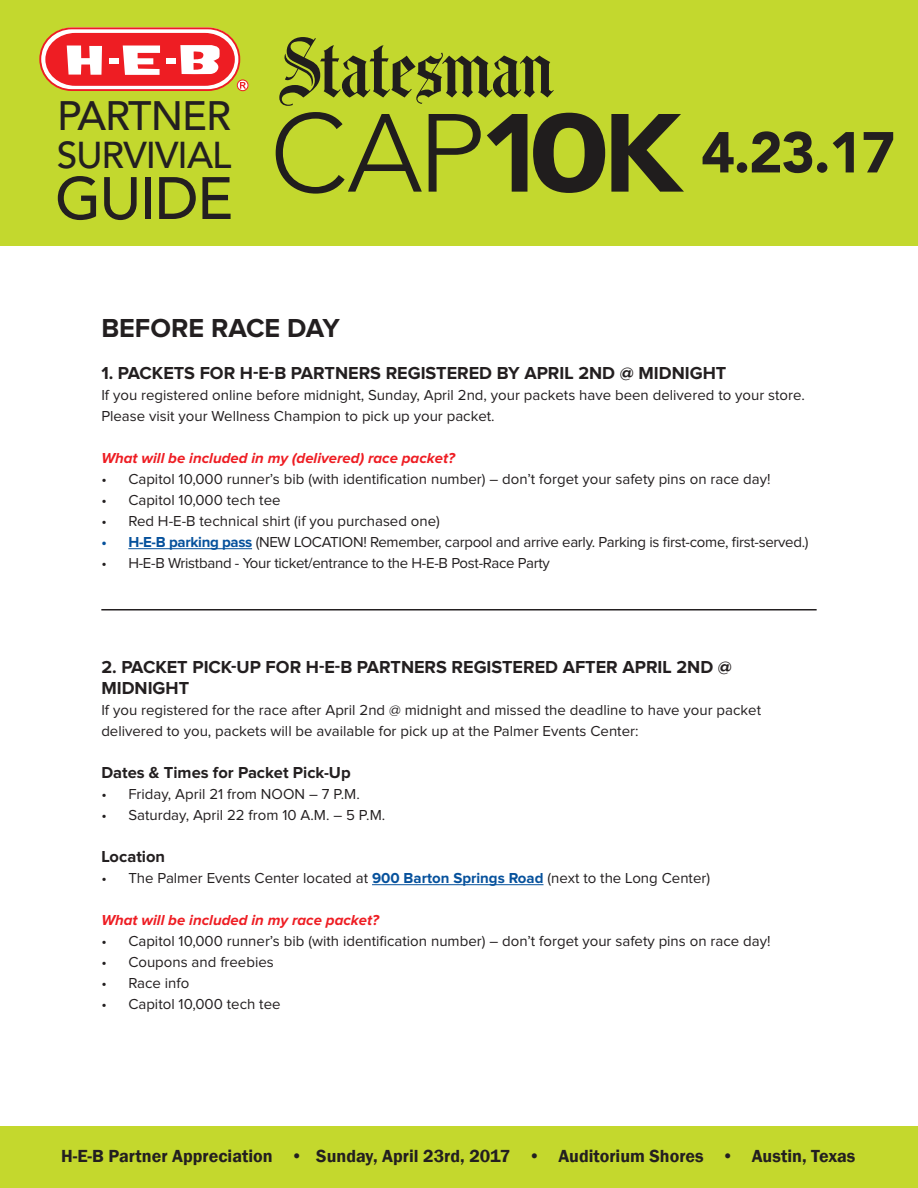
<style>
.page{position:relative;width:918px;height:1188px;background:#fff}
.page>*{position:absolute;margin:0;border:0;box-sizing:border-box;transform-origin:0 0}
.t1{font:500 59.25px "Avenir";letter-spacing:-.025em;color:#231f20}
.t2{font:900 57px "Avenir";color:#231f20}
.t3{font:500 40.8px "Avenir";letter-spacing:-.025em;color:#231f20}
.t4{font:500 37.05px "Avenir";letter-spacing:-.025em;color:#231f20}
.t5{font:700 27px "Proxima Nova";color:#231f20}
.t6{font:700 18px/21px "Proxima Nova";color:#231f20}
.t7{font:600 18px "Franklin Gothic";color:#231f20}
.t8{font:700 16.5px "Proxima Nova";color:#231f20}
.t9{font:15px/21px "Proxima Nova";color:#231f20}
.t10{font:15px "Proxima Nova";letter-spacing:-.02em;color:#231f20}
.t11{font:italic 700 15px "Proxima Nova";color:#ee1d23}
.s1{font-weight:700;color:#06519c}
</style>
<div class="page">
<div style="left:0;top:1126px;width:918px;height:62px;background:#c4d82d"></div>
<div style="left:0;top:0;width:918px;height:245px;background:#c3d82e"></div>
<hr style="left:128px;top:548px;width:124px;height:1px;background:#06519c">
<hr style="left:372px;top:884px;width:171px;height:1px;background:#06519c">
<hr style="left:101px;top:609px;width:716px;height:1px;background:#231f20">
<svg style="left:276px;top:112px;width:146px;height:82px"></svg>
<svg style="left:429px;top:114px;width:52px;height:78px"></svg>
<svg style="left:487px;top:114px;width:40px;height:78px"></svg>
<svg style="left:533px;top:113px;width:72px;height:80px"></svg>
<svg style="left:611px;top:114px;width:73px;height:78px"></svg>
<svg style="left:279px;top:37px;width:275px;height:69px"></svg>
<div style="left:237px;top:80px;width:11px;height:11px;border:1px solid #ee1d23;border-radius:50%"></div>
<svg style="left:39px;top:27px;width:207px;height:64px;background:#ef786b"></svg>
<h3 class="t3" style="left:57px;top:93px;width:175px">PARTNER</h3>
<h3 class="t4" style="left:57px;top:133px;width:176px">SURVIVIAL</h3>
<h1 class="t1" style="left:55px;top:164px;width:180px">GUIDE</h1>
<h2 class="t2" style="left:701px;top:118px;width:196px">4.23.17</h2>
<h3 class="t5" style="left:101px;top:315px;width:240px">BEFORE RACE DAY</h3>
<p class="t6" style="left:101px;top:363px;width:627px">1. PACKETS FOR H-E-B PARTNERS REGISTERED BY APRIL 2ND @ MIDNIGHT</p>
<p class="t9" style="left:101px;top:385px;width:705px">If you registered online before midnight, Sunday, April 2nd, your packets have been delivered to your store.<br>Please visit your Wellness Champion to pick up your packet.</p>
<p class="t11" style="left:101px;top:451px;width:355px">What will be included in my (delivered) race packet?</p>
<p class="t9" style="left:101px;top:469px;width:671px">• Capitol 10,000 runner’s bib (with identification number) – don’t forget your safety pins on race day!</p>
<p class="t9" style="left:101px;top:490px;width:181px">• Capitol 10,000 tech tee</p>
<p class="t9" style="left:101px;top:511px;width:340px">• Red H-E-B technical shirt (if you purchased one)</p>
<p class="t10" style="left:101px;top:535px;width:709px"><span class="s1">• H-E-B parking pass</span> (NEW LOCATION! Remember, carpool and arrive early. Parking is first-come, first-served.)</p>
<p class="t10" style="left:101px;top:556px;width:450px">• H-E-B Wristband - Your ticket/entrance to the H-E-B Post-Race Party</p>
<p class="t6" style="left:101px;top:657px;width:632px">2. PACKET PICK-UP FOR H-E-B PARTNERS REGISTERED AFTER APRIL 2ND @<br>MIDNIGHT</p>
<p class="t9" style="left:101px;top:700px;width:661px">If you registered for the race after April 2nd @ midnight and missed the deadline to have your packet delivered to you, packets will be available for pick up at the Palmer Events Center:</p>
<p class="t8" style="left:101px;top:765px;width:251px">Dates &amp; Times for Packet Pick-Up</p>
<p class="t9" style="left:101px;top:784px;width:260px">• Friday, April 21 from NOON – 7 P.M.</p>
<p class="t9" style="left:101px;top:805px;width:286px">• Saturday, April 22 from 10 A.M. – 5 P.M.</p>
<p class="t8" style="left:101px;top:849px;width:65px">Location</p>
<p class="t9" style="left:101px;top:868px;width:610px">• The Palmer Events Center located at <span class="s1">900 Barton Springs Road</span> (next to the Long Center)</p>
<p class="t11" style="left:101px;top:913px;width:279px">What will be included in my race packet?</p>
<p class="t9" style="left:101px;top:931px;width:671px">• Capitol 10,000 runner’s bib (with identification number) – don’t forget your safety pins on race day!</p>
<p class="t9" style="left:101px;top:952px;width:174px">• Coupons and freebies</p>
<p class="t9" style="left:101px;top:973px;width:90px">• Race info</p>
<p class="t9" style="left:101px;top:994px;width:181px">• Capitol 10,000 tech tee</p>
<p class="t7" style="left:61px;top:1145px;width:796px">H-E-B Partner Appreciation • Sunday, April 23rd, 2017 • Auditorium Shores • Austin, Texas</p>
</div>
